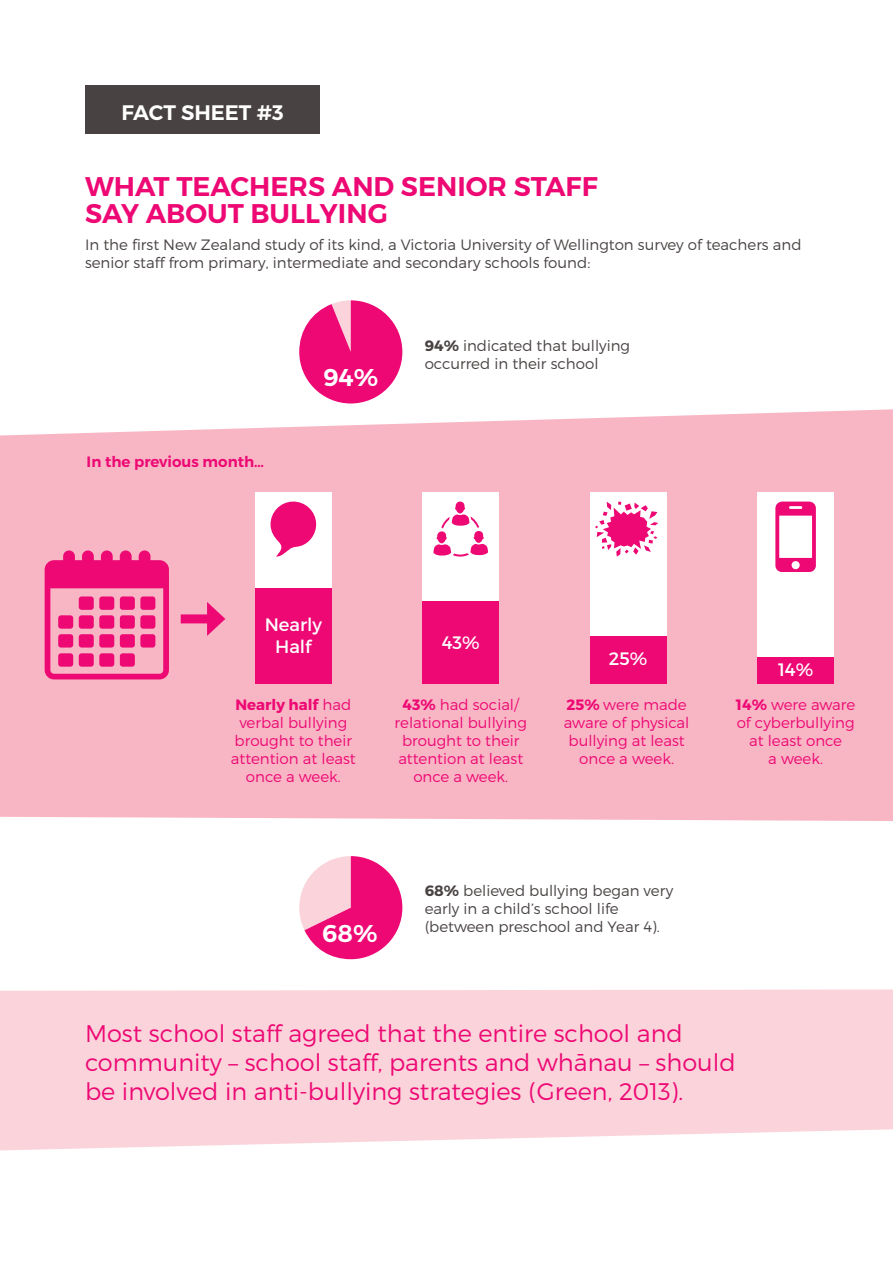
<style>
.page{position:relative;width:893px;height:1263px;background:#fff}
.page>*{position:absolute;margin:0;border:0;box-sizing:border-box;transform-origin:0 0}
.t1{font:600 27px/27px "Montserrat";color:#ed0874}
.t2{font:600 24.3px "Montserrat";color:#fff}
.PQ{font:300 24px/28.8px "Montserrat";color:#ed0874}
.t3{font:600 21px "Montserrat";color:#fff}
.t4{font:18px/21.6px "Montserrat";color:#fff;text-align:center}
.Body{font:300 15px/18px "Montserrat";color:#484342}
.Body-2{font:300 15px/18px "Montserrat";color:#ed0874;text-align:center}
.Body-3{font:600 15px "Montserrat";color:#ed0874}
.s1{font-weight:700}
</style>
<div class="page">
<svg style="left:0;top:989px;width:893px;height:161px;background:#fbd7dd"></svg>
<div style="left:0;top:409px;width:893px;height:412px;background:#f8b6c4"></div>
<div style="left:85px;top:85px;width:235px;height:49px;background:#484342"></div>
<svg style="left:299px;top:300px;width:103px;height:103px"></svg>
<div style="left:255px;top:492px;width:77px;height:191px;background:#fff"></div>
<div style="left:255px;top:588px;width:77px;height:95px;background:#ed0874"></div>
<div style="left:422px;top:492px;width:77px;height:191px;background:#fff"></div>
<div style="left:422px;top:601px;width:77px;height:82px;background:#ed0874"></div>
<div style="left:590px;top:492px;width:76px;height:191px;background:#fff"></div>
<div style="left:590px;top:636px;width:76px;height:47px;background:#ed0874"></div>
<div style="left:757px;top:492px;width:77px;height:191px;background:#fff"></div>
<div style="left:757px;top:657px;width:77px;height:26px;background:#ed0874"></div>
<svg style="left:299px;top:856px;width:103px;height:103px"></svg>
<svg style="left:45px;top:550px;width:124px;height:129px;background:#f2669f"></svg>
<div style="left:79px;top:596px;width:15px;height:14px;background:#ed0874;border-radius:3px"></div>
<div style="left:99px;top:596px;width:15px;height:14px;background:#ed0874;border-radius:3px"></div>
<div style="left:120px;top:596px;width:15px;height:14px;background:#ed0874;border-radius:3px"></div>
<div style="left:140px;top:596px;width:15px;height:14px;background:#ed0874;border-radius:3px"></div>
<div style="left:58px;top:615px;width:15px;height:14px;background:#ed0874;border-radius:3px"></div>
<div style="left:79px;top:615px;width:15px;height:14px;background:#ed0874;border-radius:3px"></div>
<div style="left:99px;top:615px;width:15px;height:14px;background:#ed0874;border-radius:3px"></div>
<div style="left:120px;top:615px;width:15px;height:14px;background:#ed0874;border-radius:3px"></div>
<div style="left:140px;top:615px;width:15px;height:14px;background:#ed0874;border-radius:3px"></div>
<div style="left:58px;top:634px;width:15px;height:13px;background:#ed0874;border-radius:3px"></div>
<div style="left:79px;top:634px;width:15px;height:13px;background:#ed0874;border-radius:3px"></div>
<div style="left:99px;top:634px;width:15px;height:13px;background:#ed0874;border-radius:3px"></div>
<div style="left:120px;top:634px;width:15px;height:13px;background:#ed0874;border-radius:3px"></div>
<div style="left:140px;top:634px;width:15px;height:13px;background:#ed0874;border-radius:3px"></div>
<div style="left:58px;top:653px;width:15px;height:14px;background:#ed0874;border-radius:3px"></div>
<div style="left:79px;top:653px;width:15px;height:14px;background:#ed0874;border-radius:3px"></div>
<div style="left:99px;top:653px;width:15px;height:14px;background:#ed0874;border-radius:3px"></div>
<div style="left:120px;top:653px;width:15px;height:14px;background:#ed0874;border-radius:3px"></div>
<div style="left:181px;top:614px;width:33px;height:9px;background:#ed0874"></div>
<svg style="left:207px;top:602px;width:18px;height:34px"></svg>
<svg style="left:775px;top:502px;width:41px;height:70px"></svg>
<svg style="left:595px;top:502px;width:63px;height:55px"></svg>
<svg style="left:270px;top:501px;width:46px;height:56px"></svg>
<svg style="left:433px;top:502px;width:55px;height:55px"></svg>
<p class="t3" style="left:121px;top:99px;width:164px">FACT SHEET #3</p>
<p class="t1" style="left:85px;top:173px;width:514px">WHAT TEACHERS AND SENIOR STAFF<br>SAY ABOUT BULLYING</p>
<p class="Body" style="left:85px;top:235px;width:718px">In the first New Zealand study of its kind, a Victoria University of Wellington survey of teachers and senior staff from primary, intermediate and secondary schools found:</p>
<p class="Body-3" style="left:87px;top:453px;width:179px">In the previous month…</p>
<p class="t2" style="left:323px;top:363px;width:56px">94%</p>
<p class="Body" style="left:425px;top:337px;width:207px"><span class="s1">94%</span> indicated that bullying occurred in their school</p>
<p class="t4" style="left:265px;top:614px;width:59px">Nearly<br>Half</p>
<p class="t4" style="left:442px;top:632px;width:39px">43%</p>
<p class="t4" style="left:609px;top:648px;width:40px">25%</p>
<p class="t4" style="left:778px;top:659px;width:37px">14%</p>
<p class="Body-2" style="left:231px;top:695px;width:126px"><span class="s1">Nearly half</span> had verbal bullying brought to their attention at least once a week.</p>
<p class="Body-2" style="left:395px;top:695px;width:134px"><span class="s1">43%</span> had social/ relational bullying brought to their attention at least once a week.</p>
<p class="Body-2" style="left:564px;top:695px;width:127px"><span class="s1">25%</span> were made aware of physical bullying at least once a week.</p>
<p class="Body-2" style="left:736px;top:695px;width:121px"><span class="s1">14%</span> were aware of cyberbullying at least once<br>a week.</p>
<p class="t2" style="left:322px;top:918px;width:57px">68%</p>
<p class="Body" style="left:425px;top:881px;width:250px"><span class="s1">68%</span> believed bullying began very early in a child’s school life (between preschool and Year 4).</p>
<p class="PQ" style="left:85px;top:1019px;width:652px">Most school staff agreed that the entire school and community – school staff, parents and whānau – should be involved in anti-bullying strategies (Green, 2013).</p>
</div>
